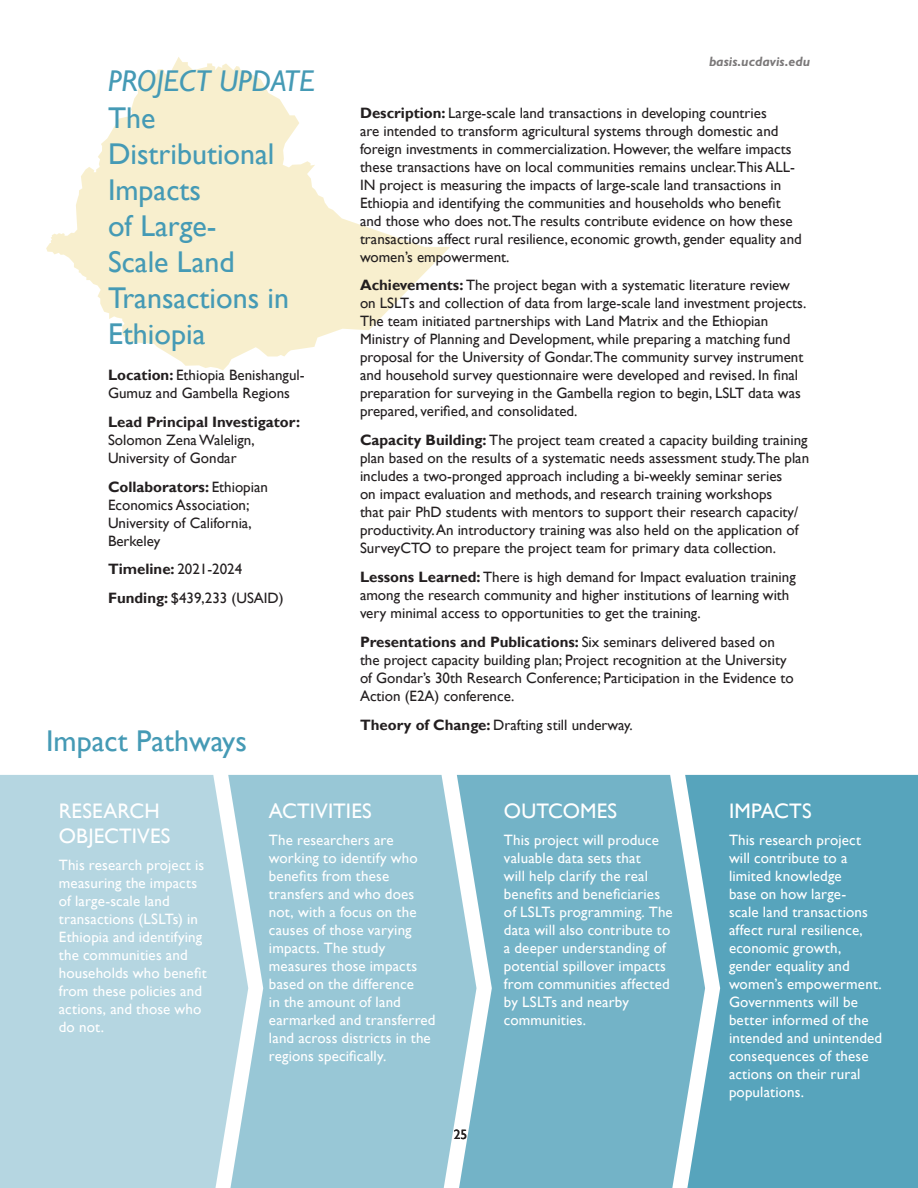
<style>
.page{position:relative;width:918px;height:1188px;background:#fff}
.page>*{position:absolute;margin:0;border:0;box-sizing:border-box;transform-origin:0 0}
.t1{font:30px/36px "Gill Sans";color:#459ab5}
.t2{font:italic 30px "Gill Sans";color:#459ab5}
.t3{font:21px/25.2px "Gill Sans";letter-spacing:.005em;color:#fff}
.t4{font:15px/18px "Gill Sans";color:#231f20}
.t5{font:15px/18px "Gill Sans";letter-spacing:.01em;color:#fff}
.t6{font:700 15px "Gill Sans";color:#231f20}
.t7{font:italic 700 13.5px "Gill Sans";color:#231f20}
.t8{font:13.5px "Gill Sans";color:#231f20}
.s1{font-weight:700}
.s2{font-weight:400}
</style>
<div class="page">
<svg style="left:46px;top:57px;width:404px;height:313px;fill:#f8efce"></svg>
<div style="left:705px;top:775px;width:213px;height:413px;background:#57a4bc"></div>
<svg style="left:477px;top:775px;width:228px;height:413px;background:#7bb7ca"></svg>
<svg style="left:248px;top:775px;width:229px;height:413px;background:#9ecad8"></svg>
<div style="left:0;top:775px;width:248px;height:413px;background:#b5d6e1"></div>
<p class="t2" style="left:108px;top:64px;width:208px">PROJECT UPDATE</p>
<p class="t1" style="left:108px;top:100px;width:183px">The<br>Distributional<br>Impacts<br>of Large-<br>Scale Land<br>Transactions in<br>Ethiopia</p>
<p class="t4" style="left:108px;top:366px;width:198px"><span class="s1">Location:</span> Ethiopia Benishangul-<br>Gumuz and Gambella Regions</p>
<p class="t4" style="left:108px;top:413px;width:194px"><span class="s1">Lead Principal Investigator:<br></span>Solomon Zena Walelign,<br>University of Gondar</p>
<p class="t4" style="left:108px;top:478px;width:162px"><span class="s1">Collaborators:</span> Ethiopian<br>Economics Association;<br>University of California,<br>Berkeley</p>
<p class="t6" style="left:108px;top:560px;width:136px">Timeline: <span class="s2">2021-2024</span></p>
<p class="t4" style="left:108px;top:589px;width:177px"><span class="s1">Funding:</span> $439,233 (USAID)</p>
<p class="t1" style="left:46px;top:724px;width:202px">Impact Pathways</p>
<p class="t7" style="left:709px;top:53px;width:103px">basis.ucdavis.edu</p>
<p class="t4" style="left:360px;top:104px;width:443px"><span class="s1">Description:</span> Large-scale land transactions in developing countries<br>are intended to transform agricultural systems through domestic and foreign investments in commercialization. However, the welfare impacts these transactions have on local communities remains unclear.This ALL-IN project is measuring the impacts of large-scale land transactions in Ethiopia and identifying the communities and households who benefit and those who does not.The results contribute evidence on how these transactions affect rural resilience, economic growth, gender equality and women’s empowerment.</p>
<p class="t4" style="left:360px;top:277px;width:448px"><span class="s1">Achievements:</span> The project began with a systematic literature review on LSLTs and collection of data from large-scale land investment projects.<br>The team initiated partnerships with Land Matrix and the Ethiopian Ministry of Planning and Development, while preparing a matching fund proposal for the University of Gondar.The community survey instrument and household survey questionnaire were developed and revised. In final preparation for surveying in the Gambella region to begin, LSLT data was prepared, verified, and consolidated.</p>
<p class="t4" style="left:360px;top:431px;width:451px"><span class="s1">Capacity Building:</span> The project team created a capacity building training plan based on the results of a systematic needs assessment study.The plan includes a two-pronged approach including a bi-weekly seminar series<br>on impact evaluation and methods, and research training workshops<br>that pair PhD students with mentors to support their research capacity/ productivity. An introductory training was also held on the application of SurveyCTO to prepare the project team for primary data collection.</p>
<p class="t4" style="left:360px;top:568px;width:437px"><span class="s1">Lessons Learned:</span> There is high demand for Impact evaluation training among the research community and higher institutions of learning with very minimal access to opportunities to get the training.</p>
<p class="t4" style="left:360px;top:633px;width:435px"><span class="s1">Presentations and Publications:</span> Six seminars delivered based on the project capacity building plan; Project recognition at the University of Gondar’s 30th Research Conference; Participation in the Evidence to Action (E2A) conference.</p>
<p class="t4" style="left:360px;top:716px;width:274px"><span class="s1">Theory of Change:</span> Drafting still underway.</p>
<p class="t3" style="left:59px;top:799px;width:113px">RESEARCH<br>OBJECTIVES</p>
<p class="t5" style="left:59px;top:857px;width:149px">This research project is measuring the impacts of large-scale land transactions (LSLTs) in<br>Ethiopia and identifying the communities and households who benefit from these policies and actions, and those who do not.</p>
<p class="t3" style="left:269px;top:799px;width:104px">ACTIVITIES</p>
<p class="t5" style="left:269px;top:831px;width:168px">The researchers are working to identify who benefits from these transfers and who does not, with a focus on the causes of those varying impacts. The study measures those impacts based on the difference<br>in the amount of land earmarked and transferred land across districts in the regions specifically.</p>
<p class="t8" style="left:454px;top:1127px;width:15px">25</p>
<p class="t3" style="left:504px;top:799px;width:115px">OUTCOMES</p>
<p class="t5" style="left:504px;top:831px;width:170px">This project will produce valuable data sets that<br>will help clarify the real benefits and beneficiaries of LSLTs programming. The data will also contribute to a deeper understanding of potential spillover impacts from communities affected by LSLTs and nearby communities.</p>
<p class="t3" style="left:729px;top:799px;width:84px">IMPACTS</p>
<p class="t5" style="left:729px;top:831px;width:155px">This research project will contribute to a limited knowledge<br>base on how large-<br>scale land transactions affect rural resilience, economic growth, gender equality and women’s empowerment.<br>Governments will be better informed of the intended and unintended consequences of these actions on their rural populations.</p>
</div>
